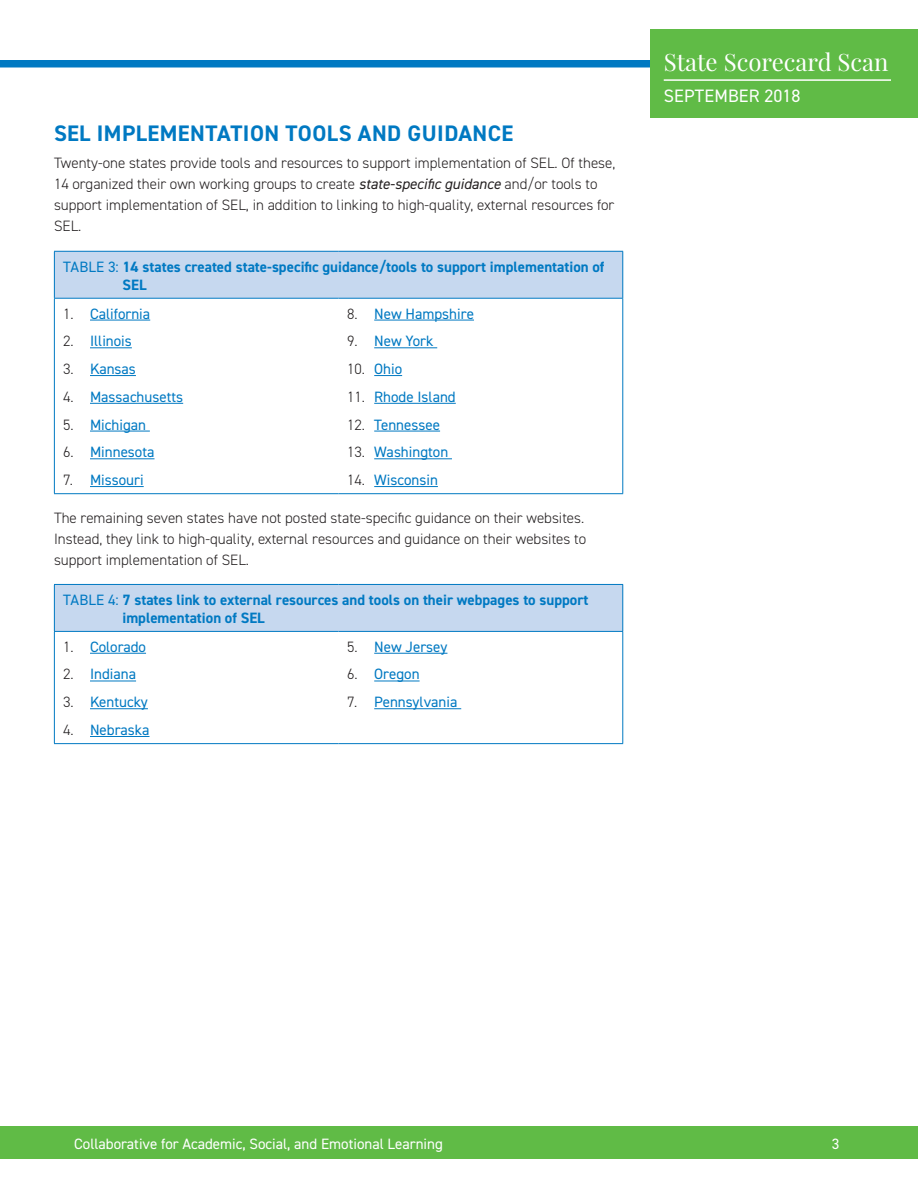
<style>
.page{position:relative;width:918px;height:1188px;background:#fff}
.page>*{position:absolute;margin:0;border:0;box-sizing:border-box;transform-origin:0 0}
.t1{font:24px "Playfair Display";color:#fff}
.A_head{font:700 22.5px "DIN2014";letter-spacing:.02em;color:#0079c2}
.t2{font:18px "DIN2014";letter-spacing:.01em;color:#fff}
.body{font:300 15px/21px "DIN2014";color:#231f20}
.t3{font:15px "DIN2014";color:#0079c2}
.Table_head{font:700 15px/18px "DIN2014";color:#0079c2}
.t4{font:15px "DIN2014";color:#fff}
.s1{font-weight:400;font-style:italic}
.s2{font-weight:400}
.s3{font-weight:300;color:#231f20}
</style>
<div class="page">
<div style="left:0;top:1126px;width:918px;height:33px;background:#60bb46"></div>
<div style="left:0;top:60px;width:918px;height:8px;background:#0079c2"></div>
<div style="left:650px;top:29px;width:268px;height:89px;background:#60bb46"></div>
<hr style="left:664px;top:79px;width:227px;height:2px;background:#fff">
<div style="left:54px;top:251px;width:569px;height:47px;background:#c6d8ef"></div>
<hr style="left:54px;top:298px;width:285px;height:1px;background:#0079c2">
<hr style="left:339px;top:298px;width:284px;height:1px;background:#0079c2">
<hr style="left:54px;top:251px;width:285px;height:1px;background:#0079c2">
<hr style="left:54px;top:252px;width:1px;height:46px;background:#0079c2">
<hr style="left:339px;top:251px;width:284px;height:1px;background:#0079c2">
<hr style="left:622px;top:252px;width:1px;height:46px;background:#0079c2">
<hr style="left:54px;top:299px;width:1px;height:194px;background:#0079c2">
<hr style="left:622px;top:299px;width:1px;height:194px;background:#0079c2">
<hr style="left:54px;top:493px;width:285px;height:1px;background:#0079c2">
<hr style="left:339px;top:493px;width:284px;height:1px;background:#0079c2">
<hr style="left:90px;top:320px;width:60px;height:1px;background:#0079c2">
<hr style="left:90px;top:347px;width:42px;height:1px;background:#0079c2">
<hr style="left:90px;top:375px;width:46px;height:1px;background:#0079c2">
<hr style="left:90px;top:403px;width:93px;height:1px;background:#0079c2">
<hr style="left:90px;top:431px;width:60px;height:1px;background:#0079c2">
<hr style="left:90px;top:458px;width:65px;height:1px;background:#0079c2">
<hr style="left:90px;top:486px;width:54px;height:1px;background:#0079c2">
<hr style="left:374px;top:320px;width:100px;height:1px;background:#0079c2">
<hr style="left:374px;top:347px;width:63px;height:1px;background:#0079c2">
<svg style="left:374px;top:375px;width:28px;height:1px"></svg>
<hr style="left:374px;top:403px;width:82px;height:1px;background:#0079c2">
<hr style="left:374px;top:431px;width:66px;height:1px;background:#0079c2">
<hr style="left:374px;top:458px;width:78px;height:1px;background:#0079c2">
<hr style="left:374px;top:486px;width:64px;height:1px;background:#0079c2">
<div style="left:54px;top:584px;width:569px;height:47px;background:#c6d8ef"></div>
<hr style="left:54px;top:631px;width:285px;height:1px;background:#0079c2">
<hr style="left:339px;top:631px;width:284px;height:1px;background:#0079c2">
<hr style="left:54px;top:584px;width:285px;height:1px;background:#0079c2">
<hr style="left:54px;top:585px;width:1px;height:46px;background:#0079c2">
<hr style="left:339px;top:584px;width:284px;height:1px;background:#0079c2">
<hr style="left:622px;top:585px;width:1px;height:46px;background:#0079c2">
<hr style="left:54px;top:632px;width:1px;height:111px;background:#0079c2">
<hr style="left:622px;top:632px;width:1px;height:111px;background:#0079c2">
<hr style="left:54px;top:743px;width:285px;height:1px;background:#0079c2">
<hr style="left:339px;top:743px;width:284px;height:1px;background:#0079c2">
<hr style="left:90px;top:653px;width:56px;height:1px;background:#0079c2">
<hr style="left:90px;top:681px;width:46px;height:1px;background:#0079c2">
<hr style="left:90px;top:708px;width:58px;height:1px;background:#0079c2">
<hr style="left:90px;top:736px;width:60px;height:1px;background:#0079c2">
<hr style="left:374px;top:653px;width:73px;height:1px;background:#0079c2">
<hr style="left:374px;top:681px;width:46px;height:1px;background:#0079c2">
<hr style="left:374px;top:708px;width:87px;height:1px;background:#0079c2">
<p class="A_head" style="left:54px;top:118px;width:461px">SEL IMPLEMENTATION TOOLS AND GUIDANCE</p>
<p class="body" style="left:54px;top:153px;width:563px">Twenty-one states provide tools and resources to support implementation of SEL. Of these, 14 organized their own working groups to create <span class="s1">state-specific guidance</span> and/or tools to support implementation of SEL, in addition to linking to high-quality, external resources for SEL.</p>
<p class="Table_head" style="left:122px;top:257px;width:484px;text-indent:-59px"><span class="s2">TABLE 3:</span> 14 states created state-specific guidance/tools to support implementation of<br>SEL</p>
<p class="t3" style="left:63px;top:304px;width:89px"><span class="s3">1.</span> California</p>
<p class="t3" style="left:63px;top:332px;width:70px"><span class="s3">2.</span> Illinois</p>
<p class="t3" style="left:63px;top:360px;width:74px"><span class="s3">3.</span> Kansas</p>
<p class="t3" style="left:63px;top:387px;width:122px"><span class="s3">4.</span> Massachusetts</p>
<p class="t3" style="left:63px;top:415px;width:85px"><span class="s3">5.</span> Michigan</p>
<p class="t3" style="left:63px;top:443px;width:93px"><span class="s3">6.</span> Minnesota</p>
<p class="t3" style="left:63px;top:471px;width:82px"><span class="s3">7.</span> Missouri</p>
<p class="t3" style="left:347px;top:304px;width:128px"><span class="s3">8.</span> New Hampshire</p>
<p class="t3" style="left:347px;top:332px;width:88px"><span class="s3">9.</span> New York</p>
<p class="t3" style="left:347px;top:360px;width:56px"><span class="s3">10.</span> Ohio</p>
<p class="t3" style="left:347px;top:387px;width:110px"><span class="s3">11.</span> Rhode Island</p>
<p class="t3" style="left:347px;top:415px;width:94px"><span class="s3">12.</span> Tennessee</p>
<p class="t3" style="left:347px;top:443px;width:103px"><span class="s3">13.</span> Washington</p>
<p class="t3" style="left:347px;top:471px;width:92px"><span class="s3">14.</span> Wisconsin</p>
<p class="body" style="left:54px;top:507px;width:534px">The remaining seven states have not posted state-specific guidance on their websites.<br>Instead, they link to high-quality, external resources and guidance on their websites to support implementation of SEL.</p>
<p class="Table_head" style="left:122px;top:590px;width:468px;text-indent:-59px"><span class="s2">TABLE 4:</span> 7 states link to external resources and tools on their webpages to support implementation of SEL</p>
<p class="t3" style="left:63px;top:637px;width:85px"><span class="s3">1.</span> Colorado</p>
<p class="t3" style="left:63px;top:665px;width:75px"><span class="s3">2.</span> Indiana</p>
<p class="t3" style="left:63px;top:693px;width:86px"><span class="s3">3.</span> Kentucky</p>
<p class="t3" style="left:63px;top:720px;width:88px"><span class="s3">4.</span> Nebraska</p>
<p class="t3" style="left:347px;top:637px;width:102px"><span class="s3">5.</span> New Jersey</p>
<p class="t3" style="left:347px;top:665px;width:74px"><span class="s3">6.</span> Oregon</p>
<p class="t3" style="left:347px;top:693px;width:112px"><span class="s3">7.</span> Pennsylvania</p>
<h1 class="t1" style="left:664px;top:47px;width:226px">State Scorecard Scan</h1>
<p class="t2" style="left:664px;top:85px;width:138px">SEPTEMBER 2018</p>
<p class="t4" style="left:74px;top:1134px;width:370px">Collaborative for Academic, Social, and Emotional Learning</p>
<p class="t4" style="left:832px;top:1134px;width:9px">3</p>
</div>
